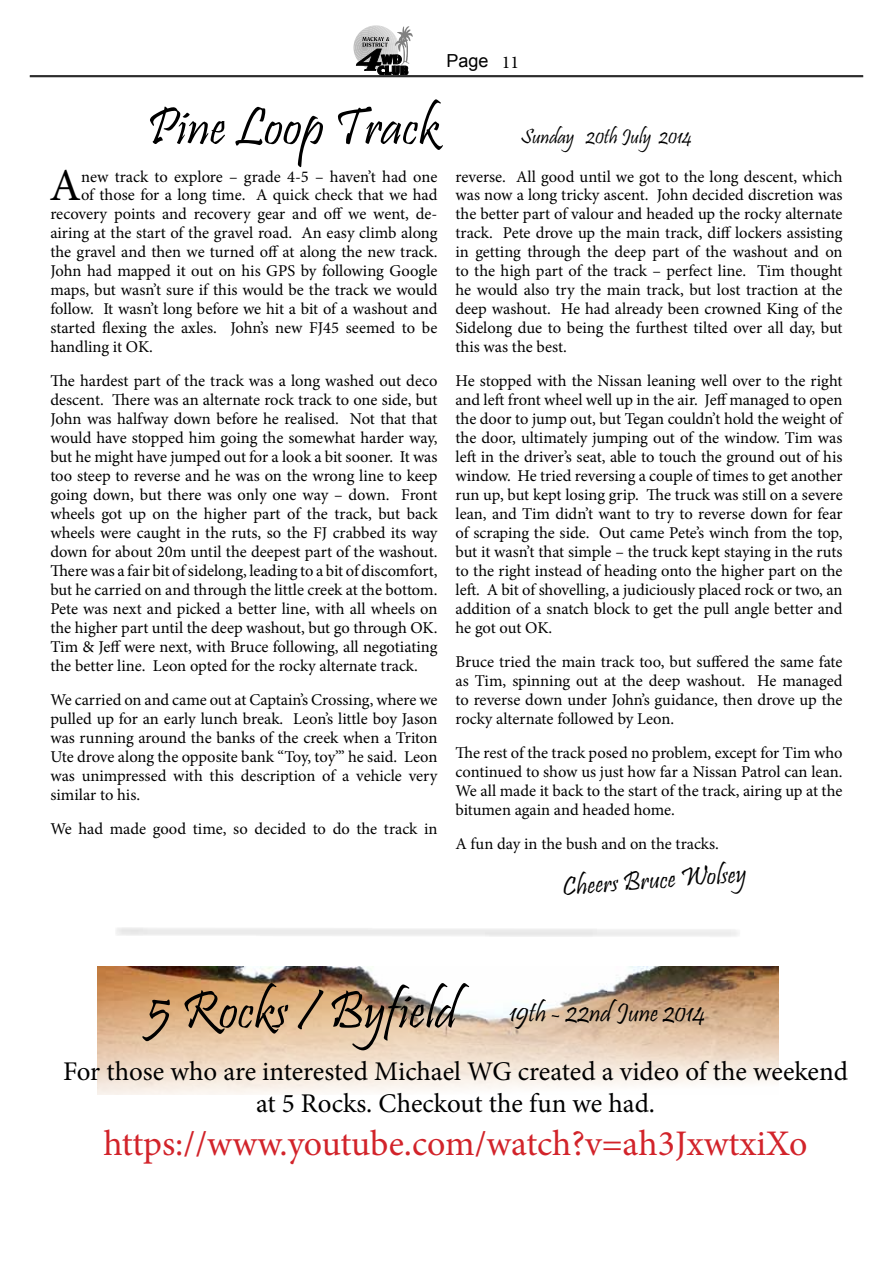
<style>
.page{position:relative;width:893px;height:1263px;background:#fff}
.page>*{position:absolute;margin:0;border:0;box-sizing:border-box;transform-origin:0 0}
.t1{font:54px "Pristina";color:#000}
.t2{font:45.75px "Minion Pro";color:#000}
.t3{font:36px "Minion Pro";color:#d2232a}
.t4{font:27px/32.4px "Minion Pro";letter-spacing:-.005em;color:#000;text-align:center}
.t5{font:27px "Pristina";color:#000}
.t6{font:21px "Pristina";color:#000}
.t7{font:18px "Arial";color:#000}
.t8{font:18px "Minion Pro";color:#000}
.t9{font:16.5px/18.9px "Minion Pro";letter-spacing:-.005em;color:#000;text-align:justify}
.s1{font-size:54px}
</style>
<div class="page">
<svg style="left:353px;top:25px;width:60px;height:53px"></svg>
<hr style="left:365px;top:76px;width:47px;height:3px;background:#fff">
<hr style="left:30px;top:75px;width:833px;height:1px;background:#000">
<hr style="left:30px;top:76px;width:833px;height:1px;background:#000">
<svg style="left:116px;top:927px;width:622px;height:10px"></svg>
<img style="left:97px;top:966px;width:682px;height:128px">
<p class="t7" style="left:446px;top:49px;width:44px">Page</p>
<h1 class="t1" style="left:146px;top:97px;width:294px">Pine Loop Track</h1>
<p class="t8" style="left:502px;top:50px;width:19px">11</p>
<p class="t6" style="left:521px;top:125px;width:173px">Sunday 20th July 2014</p>
<h2 class="t2" style="left:49px;top:155px;width:33px">A</h2>
<p class="t9" style="left:81px;top:167px;width:358px">new track to explore – grade 4-5 – haven’t had one</p>
<p class="t9" style="left:81px;top:186px;width:358px">of those for a long time. A quick check that we had</p>
<p class="t9" style="left:50px;top:205px;width:389px">recovery points and recovery gear and off we went, de-</p>
<p class="t9" style="left:50px;top:224px;width:389px">airing at the start of the gravel road. An easy climb along</p>
<p class="t9" style="left:50px;top:243px;width:389px">the gravel and then we turned off at along the new track.</p>
<p class="t9" style="left:50px;top:262px;width:389px">John had mapped it out on his GPS by following Google</p>
<p class="t9" style="left:50px;top:281px;width:389px">maps, but wasn’t sure if this would be the track we would</p>
<p class="t9" style="left:50px;top:300px;width:389px">follow. It wasn’t long before we hit a bit of a washout and</p>
<p class="t9" style="left:50px;top:319px;width:389px">started flexing the axles. John’s new FJ45 seemed to be</p>
<p class="t9" style="left:50px;top:338px;width:104px">handling it OK.</p>
<p class="t9" style="left:50px;top:372px;width:389px">The hardest part of the track was a long washed out deco descent. There was an alternate rock track to one side, but John was halfway down before he realised. Not that that would have stopped him going the somewhat harder way, but he might have jumped out for a look a bit sooner. It was too steep to reverse and he was on the wrong line to keep going down, but there was only one way – down. Front wheels got up on the higher part of the track, but back wheels were caught in the ruts, so the FJ crabbed its way down for about 20m until the deepest part of the washout.<br>There was a fair bit of sidelong, leading to a bit of discomfort, but he carried on and through the little creek at the bottom.<br>Pete was next and picked a better line, with all wheels on the higher part until the deep washout, but go through OK.<br>Tim &amp; Jeff were next, with Bruce following, all negotiating the better line. Leon opted for the rocky alternate track.</p>
<p class="t9" style="left:50px;top:690px;width:389px">We carried on and came out at Captain’s Crossing, where we pulled up for an early lunch break. Leon’s little boy Jason was running around the banks of the creek when a Triton Ute drove along the opposite bank “Toy, toy’” he said. Leon was unimpressed with this description of a vehicle very similar to his.</p>
<p class="t9" style="left:50px;top:819px;width:389px">We had made good time, so decided to do the track in</p>
<p class="t9" style="left:455px;top:167px;width:389px">reverse. All good until we got to the long descent, which was now a long tricky ascent. John decided discretion was the better part of valour and headed up the rocky alternate track. Pete drove up the main track, diff lockers assisting in getting through the deep part of the washout and on to the high part of the track – perfect line. Tim thought he would also try the main track, but lost traction at the deep washout. He had already been crowned King of the Sidelong due to being the furthest tilted over all day, but this was the best.</p>
<p class="t9" style="left:455px;top:372px;width:389px">He stopped with the Nissan leaning well over to the right and left front wheel well up in the air. Jeff managed to open the door to jump out, but Tegan couldn’t hold the weight of the door, ultimately jumping out of the window. Tim was left in the driver’s seat, able to touch the ground out of his window. He tried reversing a couple of times to get another run up, but kept losing grip. The truck was still on a severe lean, and Tim didn’t want to try to reverse down for fear of scraping the side. Out came Pete’s winch from the top, but it wasn’t that simple – the truck kept staying in the ruts to the right instead of heading onto the higher part on the left. A bit of shovelling, a judiciously placed rock or two, an addition of a snatch block to get the pull angle better and he got out OK.</p>
<p class="t9" style="left:455px;top:652px;width:389px">Bruce tried the main track too, but suffered the same fate as Tim, spinning out at the deep washout. He managed to reverse down under John’s guidance, then drove up the rocky alternate followed by Leon.</p>
<p class="t9" style="left:455px;top:743px;width:389px">The rest of the track posed no problem, except for Tim who continued to show us just how far a Nissan Patrol can lean.<br>We all made it back to the start of the track, airing up at the bitumen again and headed home.</p>
<p class="t9" style="left:455px;top:834px;width:265px">A fun day in the bush and on the tracks.</p>
<h3 class="t5" style="left:561px;top:871px;width:186px;rotate:-4deg">Cheers Bruce Wolsey</h3>
<h3 class="t5" style="left:148px;top:998px;width:559px"><span class="s1">5 Rocks / Byfield</span> 19th - 22nd June 2014</h3>
<h3 class="t4" style="left:63px;top:1055px;width:786px">For those who are interested Michael WG created a video of the weekend at 5 Rocks. Checkout the fun we had.</h3>
<h3 class="t3" style="left:103px;top:1120px;width:706px">https://www.youtube.com/watch?v=ah3JxwtxiXo</h3>
</div>
